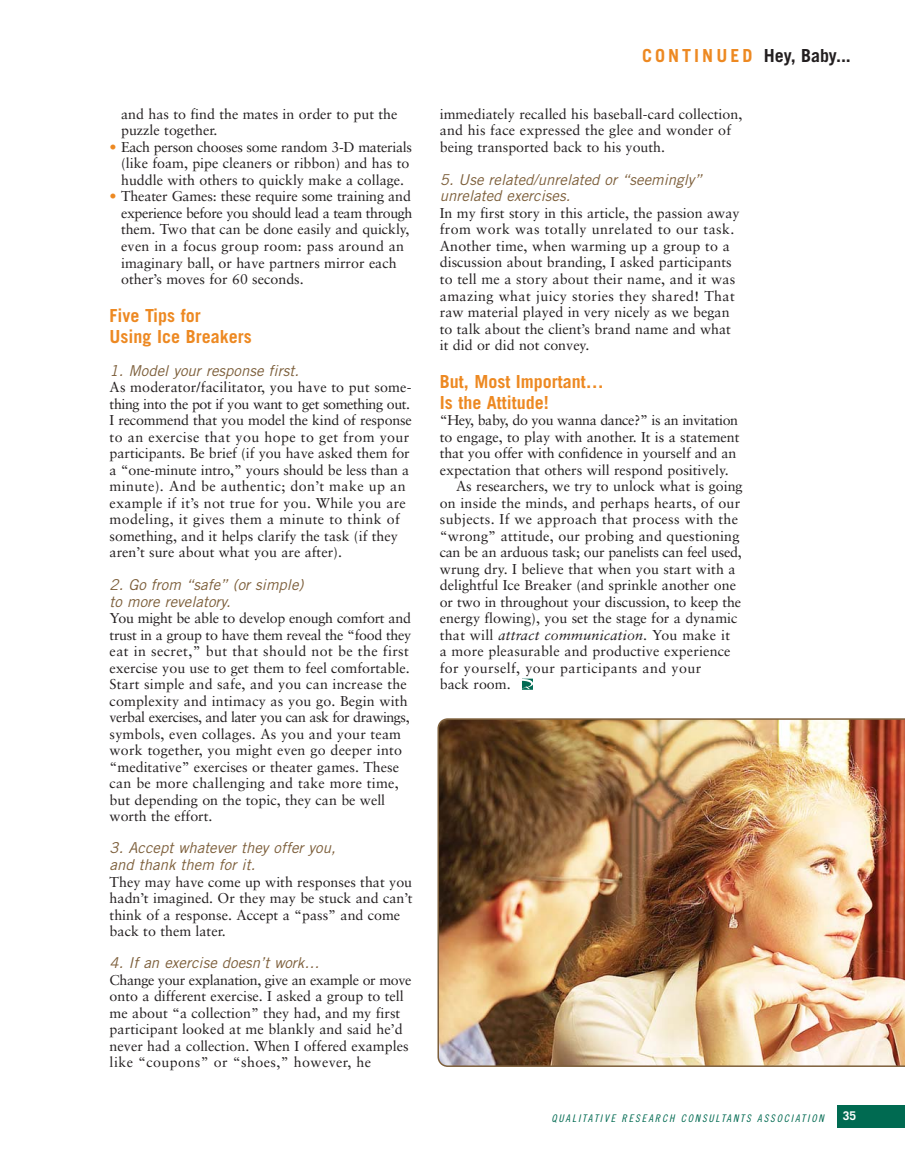
<style>
.page{position:relative;width:905px;height:1175px;background:#fff}
.page>*{position:absolute;margin:0;border:0;box-sizing:border-box;transform-origin:0 0}
.t1{font:700 18px/21px "Trade Gothic";color:#ed8922}
.t2{font:700 18px "Trade Gothic";letter-spacing:.165em;color:#231f20}
.t3{font:italic 15px/16.5px "Trade Gothic";color:#7d5f3b}
.t4{font:14.25px/16.5px "Sabon";color:#231f20}
.t5{font:14.25px "Sabon";letter-spacing:-.02em;color:#231f20}
.t6{font:14.25px "Sabon";letter-spacing:-.03em;color:#231f20}
.t7{font:14.25px "Sabon";letter-spacing:.02em;color:#231f20}
.t8{font:14.25px "Sabon Italic Os F";letter-spacing:.015em;color:#231f20}
.t9{font:700 12px "Trade Gothic";color:#fff}
.t10{font:italic 10.5px "Trade Gothic Cond Eighteen";letter-spacing:.175em;color:#006a51}
.s1{color:#ed8922}
.s2{font-family:"Sabon"}
</style>
<div class="page">
<div style="left:837px;top:1105px;width:67px;height:22px;background:#006a51"></div>
<svg style="left:522px;top:678px;width:11px;height:12px"></svg>
<img style="left:437px;top:718px;width:467px;height:348px">
<p class="t4" style="left:121px;top:107px;width:278px">and has to find the mates in order to put the puzzle together.</p>
<p class="t4" style="left:121px;top:140px;width:292px;text-indent:-11px"><span class="s1">•</span> Each person chooses some random 3-D materials (like foam, pipe cleaners or ribbon) and has to huddle with others to quickly make a collage.</p>
<p class="t4" style="left:121px;top:189px;width:293px;text-indent:-11px"><span class="s1">•</span> Theater Games: these require some training and experience before you should lead a team through them. Two that can be done easily and quickly, even in a focus group room: pass around an imaginary ball, or have partners mirror each other’s moves for 60 seconds.</p>
<p class="t1" style="left:110px;top:306px;width:143px">Five Tips for<br>Using Ice Breakers</p>
<p class="t3" style="left:110px;top:363px;width:194px">1. Model your response first.</p>
<p class="t4" style="left:110px;top:380px;width:304px">As moderator/facilitator, you have to put some&shy;thing into the pot if you want to get something out.<br>I recommend that you model the kind of response to an exercise that you hope to get from your participants. Be brief (if you have asked them for a “one-minute intro,” yours should be less than a minute). And be authentic; don’t make up an example if it’s not true for you. While you are modeling, it gives them a minute to think of something, and it helps clarify the task (if they aren’t sure about what you are after).</p>
<p class="t3" style="left:110px;top:578px;width:198px">2. Go from “safe” (or simple) to more revelatory.</p>
<p class="t4" style="left:110px;top:611px;width:303px">You might be able to develop enough comfort and trust in a group to have them reveal the “food they eat in secret,” but that should not be the first exercise you use to get them to feel comfortable.<br>Start simple and safe, and you can increase the complexity and intimacy as you go. Begin with verbal exercises, and later you can ask for drawings, symbols, even collages. As you and your team work together, you might even go deeper into “meditative” exercises or theater games. These can be more challenging and take more time, but depending on the topic, they can be well worth the effort.</p>
<p class="t3" style="left:110px;top:841px;width:230px">3. Accept whatever they offer you, and thank them for it.</p>
<p class="t4" style="left:110px;top:874px;width:304px">They may have come up with responses that you hadn’t imagined. Or they may be stuck and can’t think of a response. Accept a “pass” and come back to them later.</p>
<p class="t3" style="left:110px;top:956px;width:214px">4. If an exercise doesn’t work…</p>
<p class="t4" style="left:110px;top:972px;width:303px">Change your explanation, give an example or move onto a different exercise. I asked a group to tell me about “a collection” they had, and my first participant looked at me blankly and said he’d never had a collection. When I offered examples like “coupons” or “shoes,” however, he</p>
<p class="t2" style="left:642px;top:49px;width:210px"><span class="s1">CONTINUED</span> Hey, Baby...</p>
<p class="t4" style="left:440px;top:107px;width:304px">immediately recalled his baseball-card collection, and his face expressed the glee and wonder of being transported back to his youth.</p>
<p class="t3" style="left:440px;top:173px;width:267px">5. Use related/unrelated or “seemingly” unrelated exercises.</p>
<p class="t4" style="left:440px;top:206px;width:301px">In my first story in this article, the passion away from work was totally unrelated to our task.<br>Another time, when warming up a group to a discussion about branding, I asked participants to tell me a story about their name, and it was amazing what juicy stories they shared! That raw material played in very nicely as we began to talk about the client’s brand name and what it did or did not convey.</p>
<p class="t1" style="left:440px;top:372px;width:165px">But, Most Important…<br>Is the Attitude!</p>
<p class="t6" style="left:440px;top:414px;width:300px">“Hey, baby, do you wanna dance?” is an invitation</p>
<p class="t4" style="left:440px;top:429px;width:301px">to engage, to play with another. It is a statement</p>
<p class="t4" style="left:440px;top:446px;width:298px">that you offer with confidence in yourself and an</p>
<p class="t4" style="left:440px;top:462px;width:290px">expectation that others will respond positively.</p>
<p class="t4" style="left:456px;top:479px;width:288px">As researchers, we try to unlock what is going</p>
<p class="t4" style="left:440px;top:495px;width:302px">on inside the minds, and perhaps hearts, of our</p>
<p class="t7" style="left:440px;top:513px;width:300px">subjects. If we approach that process with the</p>
<p class="t4" style="left:440px;top:528px;width:301px">“wrong” attitude, our probing and questioning</p>
<p class="t5" style="left:440px;top:546px;width:303px">can be an arduous task; our panelists can feel used,</p>
<p class="t4" style="left:440px;top:561px;width:297px">wrung dry. I believe that when you start with a</p>
<p class="t4" style="left:440px;top:578px;width:298px">delightful Ice Breaker (and sprinkle another one</p>
<p class="t4" style="left:440px;top:594px;width:303px">or two in throughout your discussion, to keep the</p>
<p class="t4" style="left:440px;top:611px;width:299px">energy flowing), you set the stage for a dynamic</p>
<p class="t8" style="left:440px;top:628px;width:292px"><span class="s2">that will</span> attract communication. <span class="s2">You make it</span></p>
<p class="t4" style="left:440px;top:644px;width:292px">a more pleasurable and productive experience for yourself, your participants and your back room.</p>
<p class="t10" style="left:551px;top:1114px;width:276px">QUALITATIVE RESEARCH CONSULTANTS ASSOCIATION</p>
<p class="t9" style="left:842px;top:1111px;width:15px">35</p>
</div>
